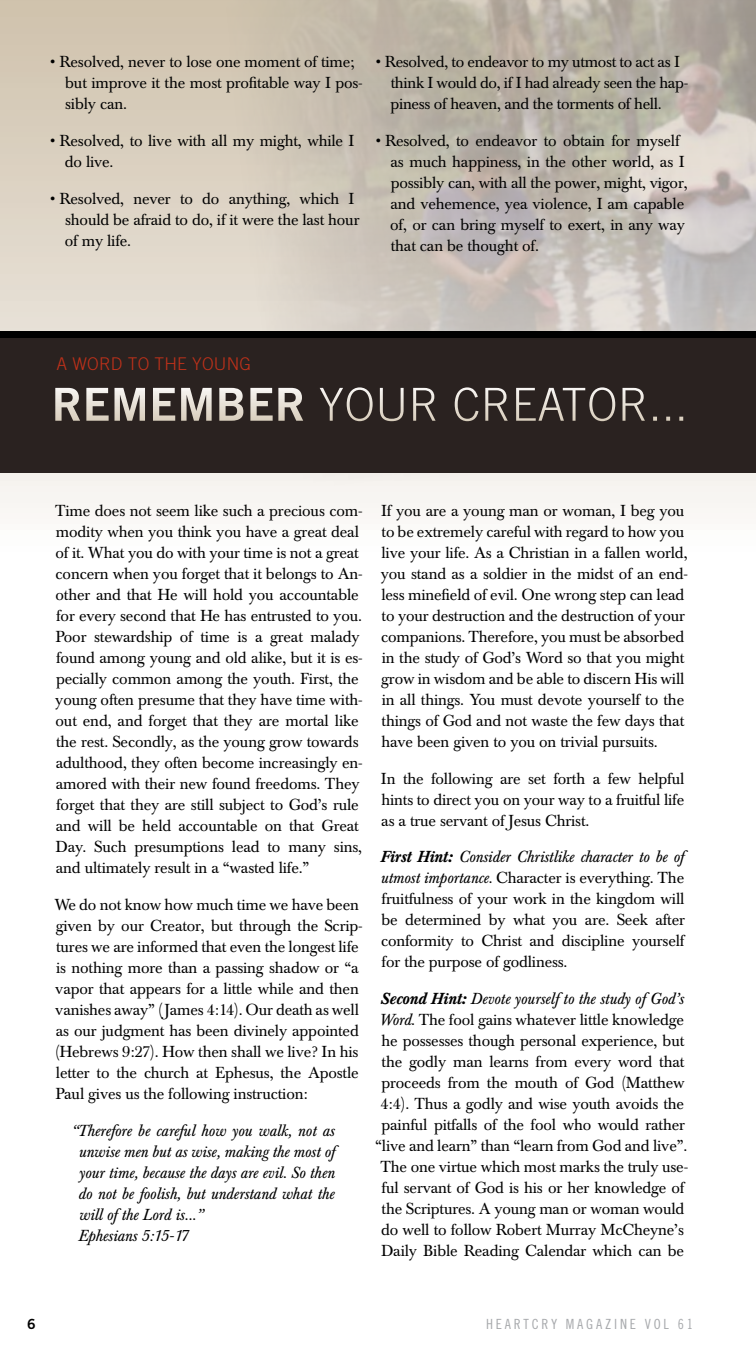
<style>
.page{position:relative;width:756px;height:1355px;background:#fff}
.page>*{position:absolute;margin:0;border:0;box-sizing:border-box;transform-origin:0 0}
.t1{font:300 45.5px "Trade Gothic";letter-spacing:.01em;color:#fff}
.t2{font:300 17.5px "Trade Gothic";letter-spacing:.01em;color:#bf311a}
.t3{font:15.75px/21px "Baskerville BE";letter-spacing:-.01em;color:#000}
.t4{font:italic 15.75px/21px "Baskerville BE";letter-spacing:-.01em;color:#000}
.t5{font:14px "Trade Gothic Cond Eighteen";letter-spacing:.2em;color:#a7a9ac}
.t6{font:14px "Trade Gothic Bold Two";color:#000}
.s1{font-family:"Trade Gothic Bold Two";font-weight:400}
.s2{font-weight:500;font-style:italic}
.s3{font-style:italic}
</style>
<div class="page">
<svg style="left:0;top:0;width:756px;height:513px"></svg>
<img style="left:218px;top:0;width:538px;height:501px">
<div style="left:0;top:331px;width:756px;height:141px;background:#2a2220"></div>
<div style="left:0;top:331px;width:756px;height:7px;background:#000"></div>
<p class="t3" style="left:65px;top:52px;width:299px;text-indent:-15px">• Resolved, never to lose one moment of time; but improve it the most profitable way I pos&shy;sibly can.</p>
<p class="t3" style="left:65px;top:130px;width:291px;text-indent:-14px">• Resolved, to live with all my might, while I do live.</p>
<p class="t3" style="left:65px;top:188px;width:296px;text-indent:-14px">• Resolved, never to do anything, which I should be afraid to do, if it were the last hour of my life.</p>
<p class="t3" style="left:391px;top:52px;width:299px;text-indent:-15px">• Resolved, to endeavor to my utmost to act as I think I would do, if I had already seen the hap&shy;piness of heaven, and the torments of hell.</p>
<p class="t3" style="left:390px;top:130px;width:299px;text-indent:-14px">• Resolved, to endeavor to obtain for myself as much happiness, in the other world, as I possibly can, with all the power, might, vigor, and vehemence, yea violence, I am capable of, or can bring myself to exert, in any way that can be thought of.</p>
<p class="t2" style="left:57px;top:353px;width:196px">A WORD TO THE YOUNG</p>
<h1 class="t1" style="left:52px;top:377px;width:637px"><span class="s1">REMEMBER</span> YOUR CREATOR...</h1>
<p class="t3" style="left:55px;top:500px;width:309px">Time does not seem like such a precious com&shy;modity when you think you have a great deal of it. What you do with your time is not a great concern when you forget that it belongs to An&shy;other and that He will hold you accountable for every second that He has entrusted to you.<br>Poor stewardship of time is a great malady found among young and old alike, but it is es&shy;pecially common among the youth. First, the young often presume that they have time with&shy;out end, and forget that they are mortal like the rest. Secondly, as the young grow towards adulthood, they often become increasingly en&shy;amored with their new found freedoms. They forget that they are still subject to God’s rule and will be held accountable on that Great Day. Such presumptions lead to many sins, and ultimately result in a “wasted life.”</p>
<p class="t3" style="left:55px;top:894px;width:310px">We do not know how much time we have been given by our Creator, but through the Scrip&shy;tures we are informed that even the longest life is nothing more than a passing shadow or “a vapor that appears for a little while and then vanishes away” (James 4:14). Our death as well as our judgment has been divinely appointed (Hebrews 9:27). How then shall we live? In his letter to the church at Ephesus, the Apostle Paul gives us the following instruction:</p>
<p class="t4" style="left:78px;top:1120px;width:258px;text-indent:-7px">“Therefore be careful how you walk, not as unwise men but as wise, making the most of your time, because the days are evil. So then do not be foolish, but understand what the will of the Lord is...”<br>Ephesians 5:15-17</p>
<p class="t3" style="left:381px;top:500px;width:309px">If you are a young man or woman, I beg you to be extremely careful with regard to how you live your life. As a Christian in a fallen world, you stand as a soldier in the midst of an end&shy;less minefield of evil. One wrong step can lead to your destruction and the destruction of your companions. Therefore, you must be absorbed in the study of God’s Word so that you might grow in wisdom and be able to discern His will in all things. You must devote yourself to the things of God and not waste the few days that have been given to you on trivial pursuits.</p>
<p class="t3" style="left:381px;top:768px;width:305px;text-align:justify">In the following are set forth a few helpful hints to direct you on your way to a fruitful life as a true servant of Jesus Christ.</p>
<p class="t3" style="left:380px;top:847px;width:306px;text-align:justify"><span class="s2">First Hint:</span> <span class="s3">Consider Christlike character to be of utmost importance.</span> Character is everything. The fruitfulness of your work in the kingdom will be determined by what you are. Seek after conformity to Christ and discipline yourself for the purpose of godliness.</p>
<p class="t3" style="left:375px;top:988px;width:315px;text-align:center"><span class="s2">Second Hint:</span> <span class="s3">Devote yourself to the study of God’s Word</span>. The fool gains whatever little knowledge he possesses though personal experience, but the godly man learns from every word that proceeds from the mouth of God (Matthew 4:4). Thus a godly and wise youth avoids the painful pitfalls of the fool who would rather “live and learn” than “learn from God and live”.<br>The one virtue which most marks the truly use&shy;ful servant of God is his or her knowledge of the Scriptures. A young man or woman would do well to follow Robert Murray McCheyne’s Daily Bible Reading Calendar which can be</p>
<p class="t6" style="left:27px;top:1315px;width:10px">6</p>
<p class="t5" style="left:486px;top:1315px;width:208px">HEARTCRY MAGAZINE VOL 61</p>
</div>
